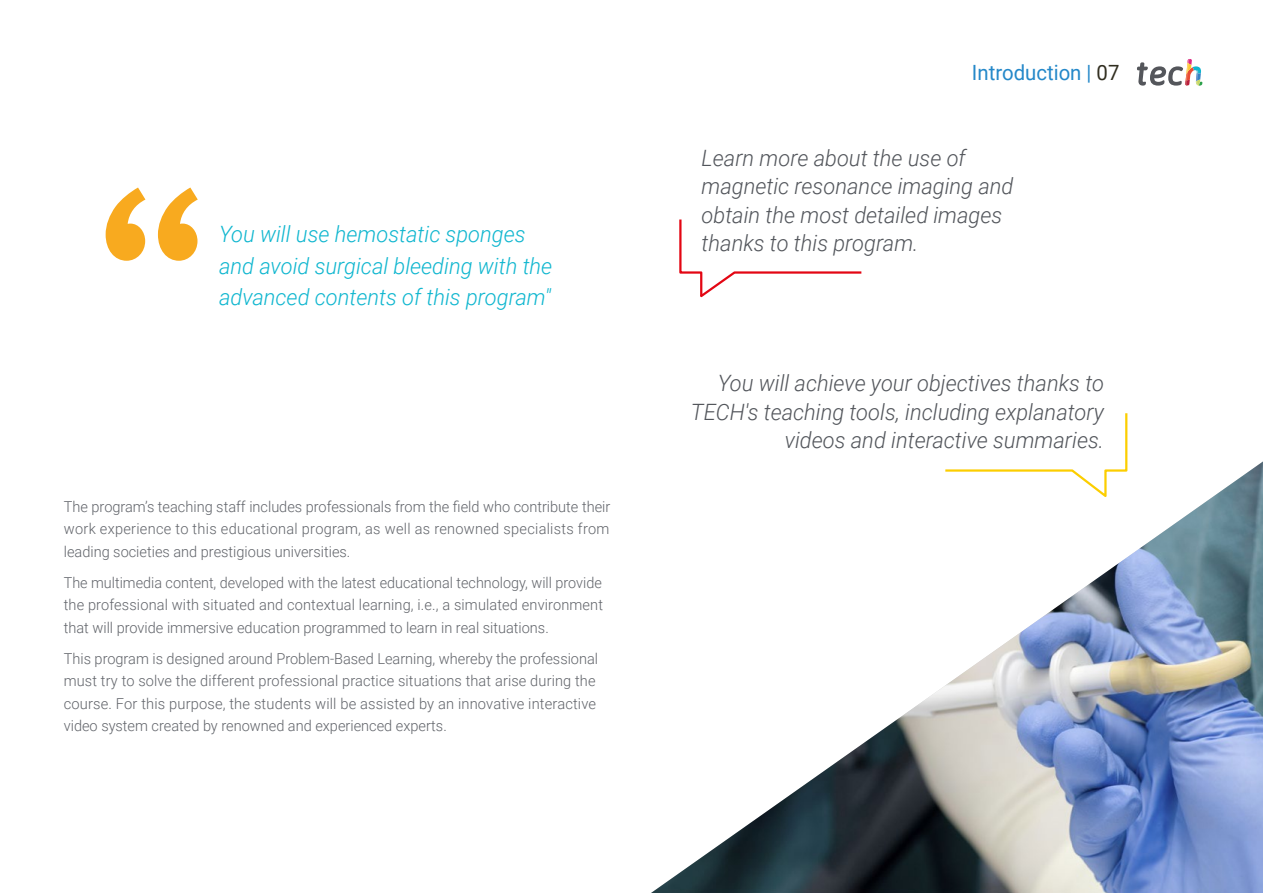
<style>
.page{position:relative;width:1263px;height:893px;background:#fff}
.page>*{position:absolute;margin:0;border:0;box-sizing:border-box;transform-origin:0 0}
.t1{font:italic 300 22.5px/28.5px "Roboto";color:#52555b;text-align:right}
.t2{font:italic 300 22.5px/31.5px "Roboto";color:#0fb6cf}
.t3{font:21px "Roboto";color:#2488c9}
.t4{font:300 15px/22.5px "Roboto";color:#61646a;text-align:justify}
.t5{font:300 15px/22.5px "Roboto";color:#61646a;text-align:justify;scale:.96 1}
.s1{color:#312e20}
</style>
<div class="page">
<img style="left:651px;top:461px;width:612px;height:432px">
<svg style="left:943px;top:413px;width:185px;height:87px"></svg>
<svg style="left:679px;top:219px;width:183px;height:79px"></svg>
<svg style="left:106px;top:188px;width:92px;height:73px"></svg>
<svg style="left:1137px;top:59px;width:65px;height:27px"></svg>
<h1 class="t2" style="left:219px;top:217px;width:335px">You will use hemostatic sponges and avoid surgical bleeding with the advanced contents of this program"</h1>
<p class="t4" style="left:64px;top:495px;width:548px">The program’s teaching staff includes professionals from the field who contribute their work experience to this educational program, as well as renowned specialists from leading societies and prestigious universities.</p>
<p class="t5" style="left:64px;top:571px;width:563px">The multimedia content, developed with the latest educational technology, will provide the professional with situated and contextual learning, i.e., a simulated environment that will provide immersive education programmed to learn in real situations.</p>
<p class="t4" style="left:64px;top:647px;width:536px;text-align:left">This program is designed around Problem-Based Learning, whereby the professional must try to solve the different professional practice situations that arise during the course. For this purpose, the students will be assisted by an innovative interactive video system created by renowned and experienced experts.</p>
<h2 class="t3" style="left:972px;top:57px;width:149px">Introduction | <span class="s1">07</span></h2>
<h1 class="t1" style="left:702px;top:143px;width:313px;text-align:left">Learn more about the use of magnetic resonance imaging and obtain the most detailed images thanks to this program.</h1>
<h1 class="t1" style="left:691px;top:368px;width:415px">You will achieve your objectives thanks to<br>TECH's teaching tools, including explanatory videos and interactive summaries.</h1>
</div>
